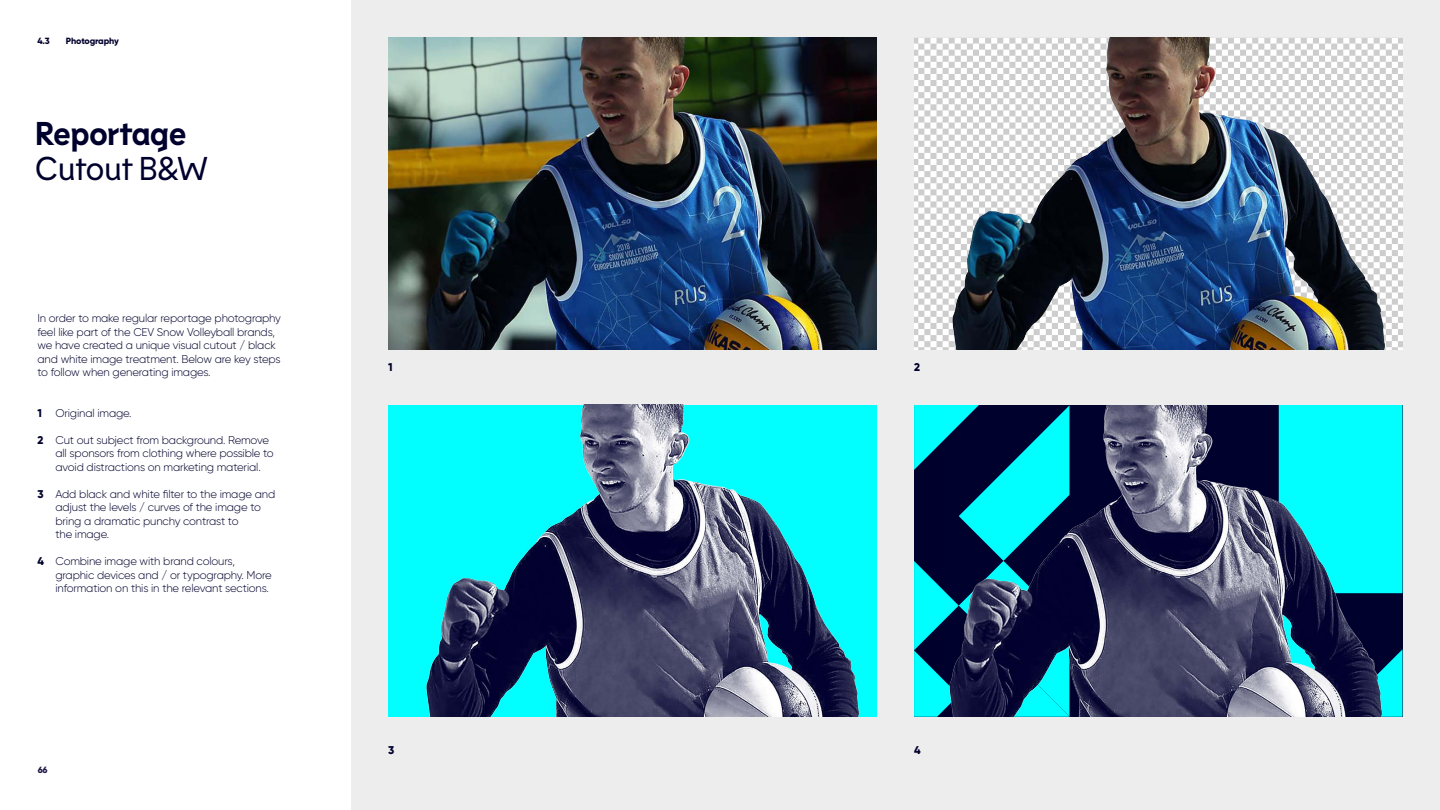
<style>
.page{position:relative;width:1440px;height:810px;background:#fff}
.page>*{position:absolute;margin:0;border:0;box-sizing:border-box;transform-origin:0 0}
.t1{font:700 32.92px "Lemur";letter-spacing:-.02em;color:#00002d}
.t2{font:32.92px "Lemur";letter-spacing:-.015em;color:#00002d}
.t3{font:300 11.25px/13.5px "Gilroy";letter-spacing:-.015em;color:#00002d}
.t4{font:800 11.25px "Gilroy";color:#00002d}
.t5{font:800 9px "Gilroy";letter-spacing:-.015em;color:#00002d}
.t6{font:800 9px "Gilroy";color:#201747}
.s1{font-weight:800}
</style>
<div class="page">
<div style="left:351px;top:0;width:1089px;height:810px;background:#ededed"></div>
<svg style="left:914px;top:405px;width:30px;height:312px;background:#008399"></svg>
<svg style="left:1400px;top:405px;width:3px;height:312px"></svg>
<img style="left:944px;top:405px;width:456px;height:312px">
<img style="left:388px;top:405px;width:489px;height:312px">
<img style="left:388px;top:37px;width:489px;height:313px">
<img style="left:914px;top:37px;width:488px;height:313px">
<p class="t5" style="left:37px;top:35px;width:14px">4.3</p>
<p class="t5" style="left:66px;top:35px;width:54px">Photography</p>
<h1 class="t1" style="left:35px;top:112px;width:153px">Reportage</h1>
<h1 class="t2" style="left:35px;top:148px;width:174px">Cutout B&amp;W</h1>
<p class="t3" style="left:38px;top:312px;width:245px">In order to make regular reportage photography feel like part of the CEV Snow Volleyball brands, we have created a unique visual cutout / black and white image treatment. Below are key steps to follow when generating images.</p>
<p class="t3" style="left:38px;top:406px;width:96px"><span class="s1">1</span> Original image.</p>
<p class="t3" style="left:55px;top:433px;width:220px;text-indent:-18px"><span class="s1">2</span> Cut out subject from background. Remove all sponsors from clothing where possible to avoid distractions on marketing material.</p>
<p class="t3" style="left:55px;top:487px;width:221px;text-indent:-18px"><span class="s1">3</span> Add black and white filter to the image and adjust the levels / curves of the image to bring a dramatic punchy contrast to<br>the image.</p>
<p class="t3" style="left:55px;top:555px;width:218px;text-indent:-18px"><span class="s1">4</span> Combine image with brand colours, graphic devices and / or typography. More information on this in the relevant sections.</p>
<p class="t6" style="left:38px;top:764px;width:11px">66</p>
<p class="t4" style="left:388px;top:359px;width:6px">1</p>
<p class="t4" style="left:388px;top:743px;width:8px">3</p>
<p class="t4" style="left:914px;top:359px;width:7px">2</p>
<p class="t4" style="left:914px;top:743px;width:8px">4</p>
</div>
